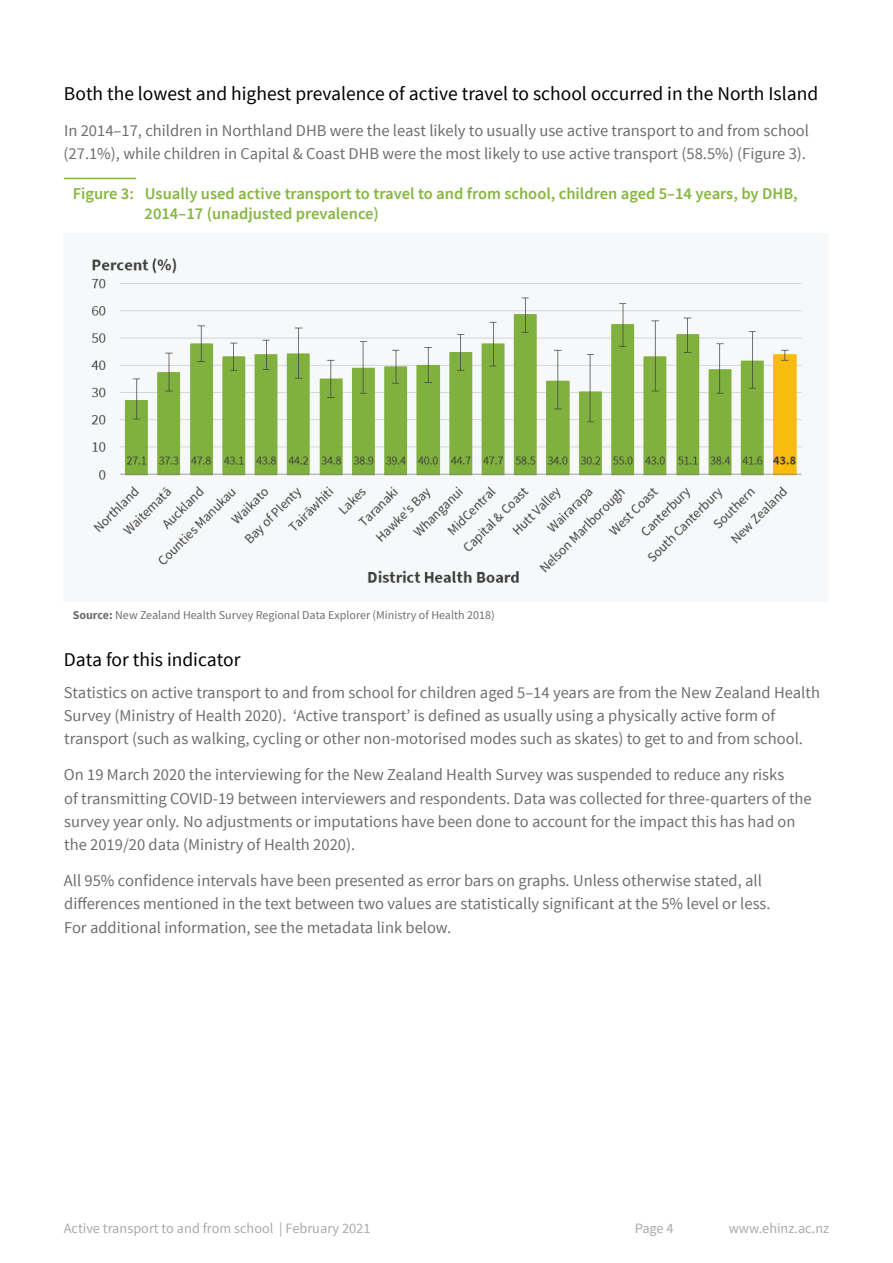
<style>
.page{position:relative;width:893px;height:1263px;background:#fff}
.page>*{position:absolute;margin:0;border:0;box-sizing:border-box;transform-origin:0 0}
.t1{font:19.5px "Source Sans Pro";color:#000}
.t2{font:16.5px/23.2px "Source Sans Pro";color:#6f6e6f}
.t3{font:600 16.5px/19.8px "Source Sans Pro";color:#85b640}
.t4{font:14.25px "Source Sans Pro";color:#aba8a8}
.t5{font:12px "Source Sans Pro";color:#6f6e6f}
.s1{font-weight:700}
</style>
<div class="page">
<div style="left:64px;top:234px;width:765px;height:368px;background:#f7f8f9"></div>
<hr style="left:64px;top:178px;width:72px;height:1px;background:#85b640">
<img style="left:91px;top:258px;width:711px;height:325px">
<p class="t1" style="left:64px;top:81px;width:756px">Both the lowest and highest prevalence of active travel to school occurred in the North Island</p>
<p class="t2" style="left:64px;top:119px;width:747px">In 2014–17, children in Northland DHB were the least likely to usually use active transport to and from school (27.1%), while children in Capital &amp; Coast DHB were the most likely to use active transport (58.5%) (Figure 3).</p>
<p class="t3" style="left:145px;top:184px;width:655px;text-indent:-72px">Figure 3: Usually used active transport to travel to and from school, children aged 5–14 years, by DHB,<br>2014–17 (unadjusted prevalence)</p>
<p class="t5" style="left:73px;top:608px;width:423px"><span class="s1">Source:</span> New Zealand Health Survey Regional Data Explorer (Ministry of Health 2018)</p>
<p class="t1" style="left:64px;top:648px;width:178px">Data for this indicator</p>
<p class="t2" style="left:64px;top:681px;width:758px">Statistics on active transport to and from school for children aged 5–14 years are from the New Zealand Health<br>Survey (Ministry of Health 2020). ‘Active transport’ is defined as usually using a physically active form of transport (such as walking, cycling or other non-motorised modes such as skates) to get to and from school.</p>
<p class="t2" style="left:64px;top:764px;width:749px">On 19 March 2020 the interviewing for the New Zealand Health Survey was suspended to reduce any risks<br>of transmitting COVID-19 between interviewers and respondents. Data was collected for three-quarters of the survey year only. No adjustments or imputations have been done to account for the impact this has had on the 2019/20 data (Ministry of Health 2020).</p>
<p class="t2" style="left:64px;top:869px;width:708px">All 95% confidence intervals have been presented as error bars on graphs. Unless otherwise stated, all differences mentioned in the text between two values are statistically significant at the 5% level or less.<br>For additional information, see the metadata link below.</p>
<p class="t4" style="left:64px;top:1220px;width:308px">Active transport to and from school | February 2021</p>
<p class="t4" style="left:635px;top:1220px;width:40px">Page 4</p>
<p class="t4" style="left:729px;top:1220px;width:102px">www.ehinz.ac.nz</p>
</div>
